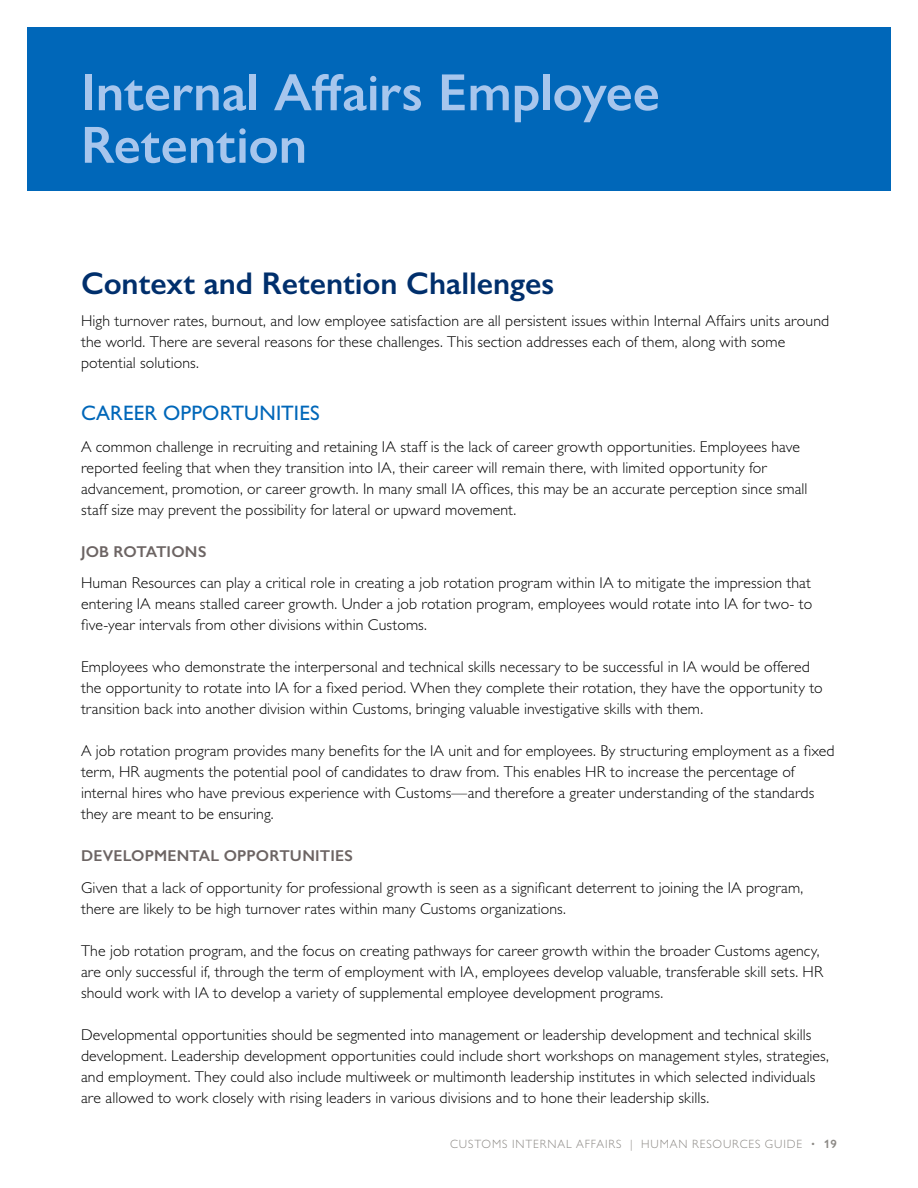
<style>
.page{position:relative;width:918px;height:1188px;background:#fff}
.page>*{position:absolute;margin:0;border:0;box-sizing:border-box;transform-origin:0 0}
.Header_A_Section{font:600 52.5px/52.5px "Gill Sans Nova";letter-spacing:-.005em;color:#a7c6ed}
.Header_C{font:600 31.5px "Gill Sans";color:#002f6c}
.Header_D{font:21px "Gill Sans";letter-spacing:.01em;color:#0067b9}
.Text{font:300 15.75px/21px "Gill Sans";letter-spacing:.01em;color:#000}
.Text_7_pts{font:300 15.75px/21px "Gill Sans";letter-spacing:.01em;color:#000}
.Header_E{font:600 15.75px "Gill Sans";letter-spacing:.015em;color:#6c6463}
.t1{font:300 12px "Gill Sans Nova";letter-spacing:.075em;color:#8c8985}
.s1{font-weight:600}
</style>
<div class="page">
<div style="left:27px;top:27px;width:864px;height:163px;background:#0067b9"></div>
<p class="Header_A_Section" style="left:81px;top:66px;width:580px">Internal Affairs Employee<br>Retention</p>
<p class="Header_C" style="left:81px;top:264px;width:475px">Context and Retention Challenges</p>
<p class="Text_7_pts" style="left:81px;top:310px;width:750px">High turnover rates, burnout, and low employee satisfaction are all persistent issues within Internal Affairs units around the world. There are several reasons for these challenges. This section addresses each of them, along with some potential solutions.</p>
<p class="Header_D" style="left:81px;top:401px;width:240px">CAREER OPPORTUNITIES</p>
<p class="Text_7_pts" style="left:81px;top:436px;width:728px">A common challenge in recruiting and retaining IA staff is the lack of career growth opportunities. Employees have reported feeling that when they transition into IA, their career will remain there, with limited opportunity for advancement, promotion, or career growth. In many small IA offices, this may be an accurate perception since small staff size may prevent the possibility for lateral or upward movement.</p>
<p class="Header_E" style="left:81px;top:542px;width:127px">JOB ROTATIONS</p>
<p class="Text_7_pts" style="left:81px;top:572px;width:733px;text-align:justify">Human Resources can play a critical role in creating a job rotation program within IA to mitigate the impression that entering IA means stalled career growth. Under a job rotation program, employees would rotate into IA for two- to five-year intervals from other divisions within Customs.</p>
<p class="Text" style="left:81px;top:656px;width:743px">Employees who demonstrate the interpersonal and technical skills necessary to be successful in IA would be offered the opportunity to rotate into IA for a fixed period. When they complete their rotation, they have the opportunity to transition back into another division within Customs, bringing valuable investigative skills with them.</p>
<p class="Text" style="left:81px;top:740px;width:755px">A job rotation program provides many benefits for the IA unit and for employees. By structuring employment as a fixed term, HR augments the potential pool of candidates to draw from. This enables HR to increase the percentage of internal hires who have previous experience with Customs—and therefore a greater understanding of the standards they are meant to be ensuring.</p>
<p class="Header_E" style="left:81px;top:846px;width:273px">DEVELOPMENTAL OPPORTUNITIES</p>
<p class="Text_7_pts" style="left:81px;top:877px;width:724px">Given that a lack of opportunity for professional growth is seen as a significant deterrent to joining the IA program, there are likely to be high turnover rates within many Customs organizations.</p>
<p class="Text" style="left:81px;top:940px;width:744px">The job rotation program, and the focus on creating pathways for career growth within the broader Customs agency, are only successful if, through the term of employment with IA, employees develop valuable, transferable skill sets. HR should work with IA to develop a variety of supplemental employee development programs.</p>
<p class="Text" style="left:81px;top:1024px;width:750px">Developmental opportunities should be segmented into management or leadership development and technical skills development. Leadership development opportunities could include short workshops on management styles, strategies, and employment. They could also include multiweek or multimonth leadership institutes in which selected individuals are allowed to work closely with rising leaders in various divisions and to hone their leadership skills.</p>
<p class="t1" style="left:450px;top:1136px;width:388px">CUSTOMS INTERNAL AFFAIRS | HUMAN RESOURCES GUIDE • <span class="s1">19</span></p>
</div>
